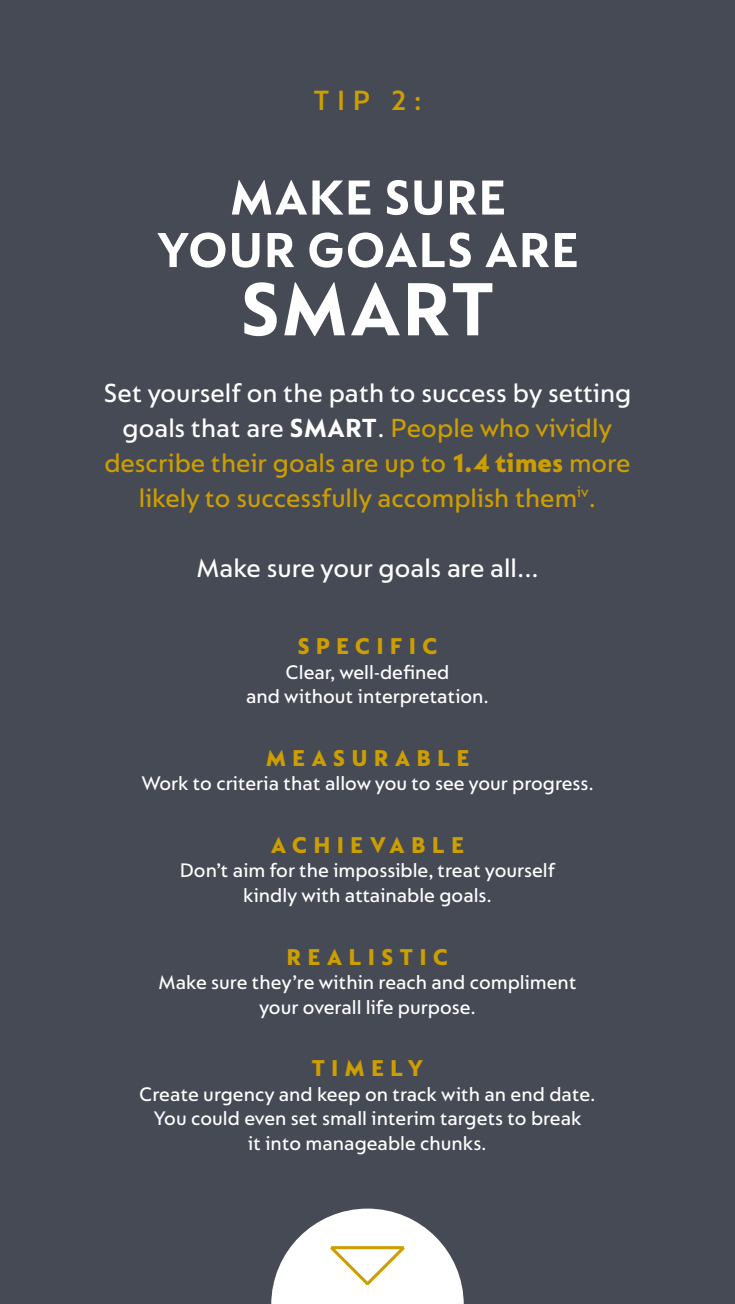
<style>
.page{position:relative;width:735px;height:1304px;background:#fff}
.page>*{position:absolute;margin:0;border:0;box-sizing:border-box;transform-origin:0 0}
.t1{font:700 80.5px "Nespresso Lucas";letter-spacing:.005em;color:#fff}
.t2{font:700 52.5px/52.5px "Nespresso Lucas";letter-spacing:.01em;color:#fff;text-align:center}
.t3{font:600 29.75px "Nespresso Lucas";color:#cd9e00}
.t4{font:500 28px/35px "Nespresso Lucas";color:#cd9e00;text-align:center}
.t5{font:500 28px "Nespresso Lucas";color:#fff}
.t6{font:24.5px "Nespresso Lucas Xtra Bd";letter-spacing:.25em;color:#cd9e00}
.t7{font:500 21px/24.5px "Nespresso Lucas";color:#fff;text-align:center}
.s1{color:#fff}
.s2{font-weight:700;color:#fff}
.s3{font-family:"Nespresso Lucas Xtra Bd";font-weight:400}
</style>
<div class="page">
<div style="left:0;top:0;width:735px;height:1303px;background:#464a55"></div>
<svg style="left:271px;top:1208px;width:193px;height:96px"></svg>
<h3 class="t3" style="left:313px;top:83px;width:110px">TIP 2:</h3>
<h2 class="t2" style="left:156px;top:170px;width:424px">MAKE SURE<br>YOUR GOALS ARE</h2>
<h1 class="t1" style="left:240px;top:263px;width:257px">SMART</h1>
<h3 class="t4" style="left:103px;top:374px;width:530px"><span class="s1">Set yourself on the path to success by setting goals that are</span> <span class="s2">SMART</span><span class="s1">.</span> People who vividly describe their goals are up to <span class="s3">1.4 times</span> more likely to successfully accomplish them<sup>iv</sup>.</h3>
<h3 class="t5" style="left:196px;top:551px;width:344px">Make sure your goals are all...</h3>
<p class="t6" style="left:297px;top:632px;width:142px">SPECIFIC</p>
<p class="t7" style="left:246px;top:659px;width:244px">Clear, well-defined<br>and without interpretation.</p>
<p class="t6" style="left:265px;top:744px;width:206px">MEASURABLE</p>
<p class="t7" style="left:141px;top:771px;width:454px">Work to criteria that allow you to see your progress.</p>
<p class="t6" style="left:271px;top:831px;width:195px">ACHIEVABLE</p>
<p class="t7" style="left:180px;top:858px;width:377px">Don’t aim for the impossible, treat yourself kindly with attainable goals.</p>
<p class="t6" style="left:287px;top:942px;width:163px">REALISTIC</p>
<p class="t7" style="left:158px;top:969px;width:420px">Make sure they’re within reach and compliment your overall life purpose.</p>
<p class="t6" style="left:311px;top:1054px;width:114px">TIMELY</p>
<p class="t7" style="left:139px;top:1081px;width:458px">Create urgency and keep on track with an end date.<br>You could even set small interim targets to break<br>it into manageable chunks.</p>
</div>
